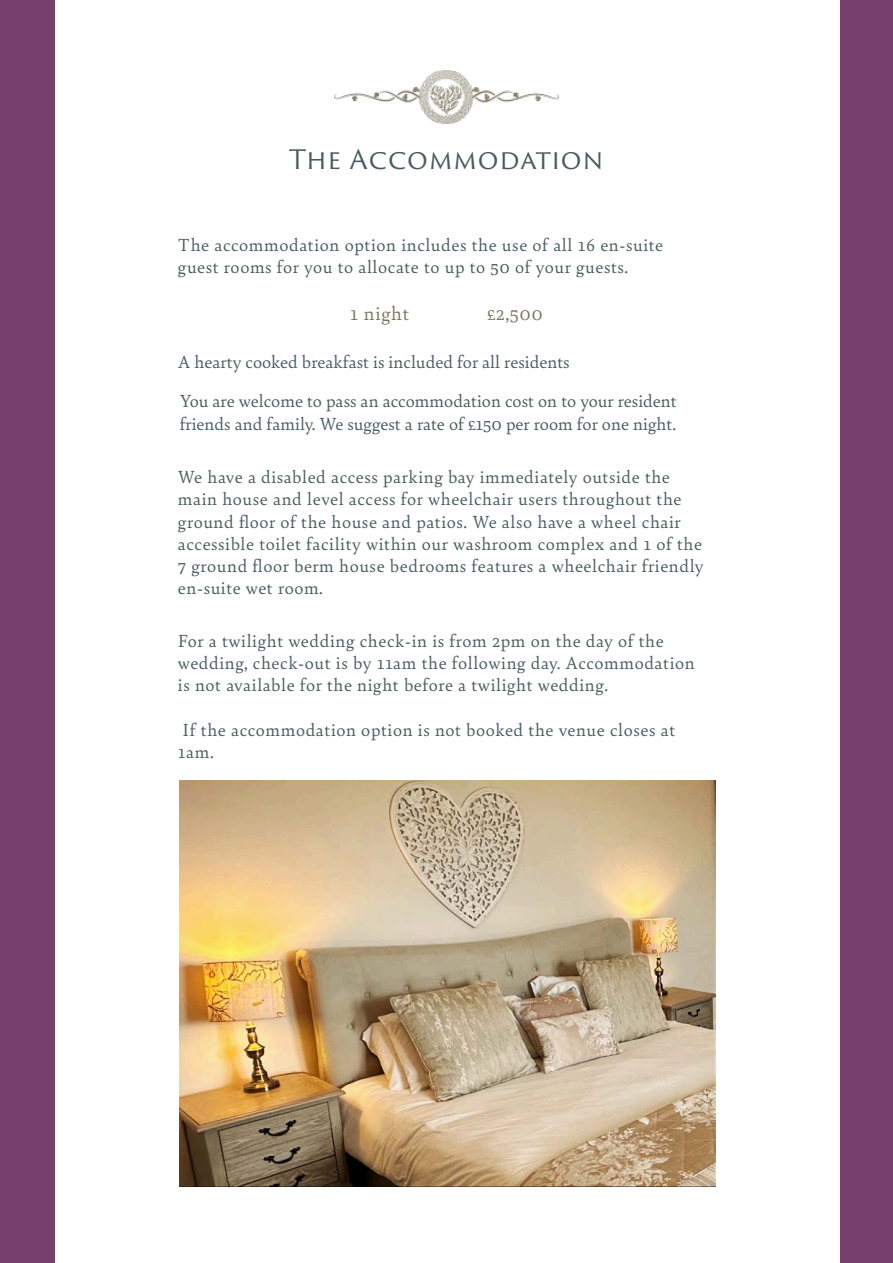
<style>
.page{position:relative;width:893px;height:1263px;background:#fff}
.page>*{position:absolute;margin:0;border:0;box-sizing:border-box;transform-origin:0 0}
.t1{font:26.25px "Trajan Sans Pro";letter-spacing:.025em;color:#485c5f}
.t2{font:20.25px "Bely";letter-spacing:.03em;color:#7c765f}
.t3{font:18.6px/22.2px "Bely";letter-spacing:.03em;color:#485c5f}
.t4{font:18.6px/23px "Bely";color:#485c5f}
</style>
<div class="page">
<div style="left:839px;top:0;width:53px;height:1263px;background:#763f6c"></div>
<div style="left:0;top:0;width:55px;height:1263px;background:#763f6c"></div>
<img style="left:180px;top:780px;width:535px;height:406px">
<img style="left:334px;top:71px;width:224px;height:52px">
<h1 class="t1" style="left:289px;top:141px;width:316px">The Accommodation</h1>
<p class="t3" style="left:178px;top:233px;width:486px">The accommodation option includes the use of all 16 en-suite guest rooms for you to allocate to up to 50 of your guests.</p>
<p class="t2" style="left:350px;top:299px;width:61px">1 night</p>
<p class="t2" style="left:487px;top:299px;width:57px">£2,500</p>
<p class="t4" style="left:178px;top:349px;width:393px">A hearty cooked breakfast is included for all residents</p>
<p class="t4" style="left:180px;top:389px;width:498px">You are welcome to pass an accommodation cost on to your resident friends and family. We suggest a rate of £150 per room for one night.</p>
<p class="t3" style="left:178px;top:465px;width:527px">We have a disabled access parking bay immediately outside the main house and level access for wheelchair users throughout the ground floor of the house and patios. We also have a wheel chair accessible toilet facility within our washroom complex and 1 of the 7 ground floor berm house bedrooms features a wheelchair friendly en-suite wet room.</p>
<p class="t3" style="left:178px;top:629px;width:518px">For a twilight wedding check-in is from 2pm on the day of the wedding, check-out is by 11am the following day. Accommodation is not available for the night before a twilight wedding.</p>
<p class="t3" style="left:178px;top:717px;width:498px">If the accommodation option is not booked the venue closes at<br>1am.</p>
</div>
